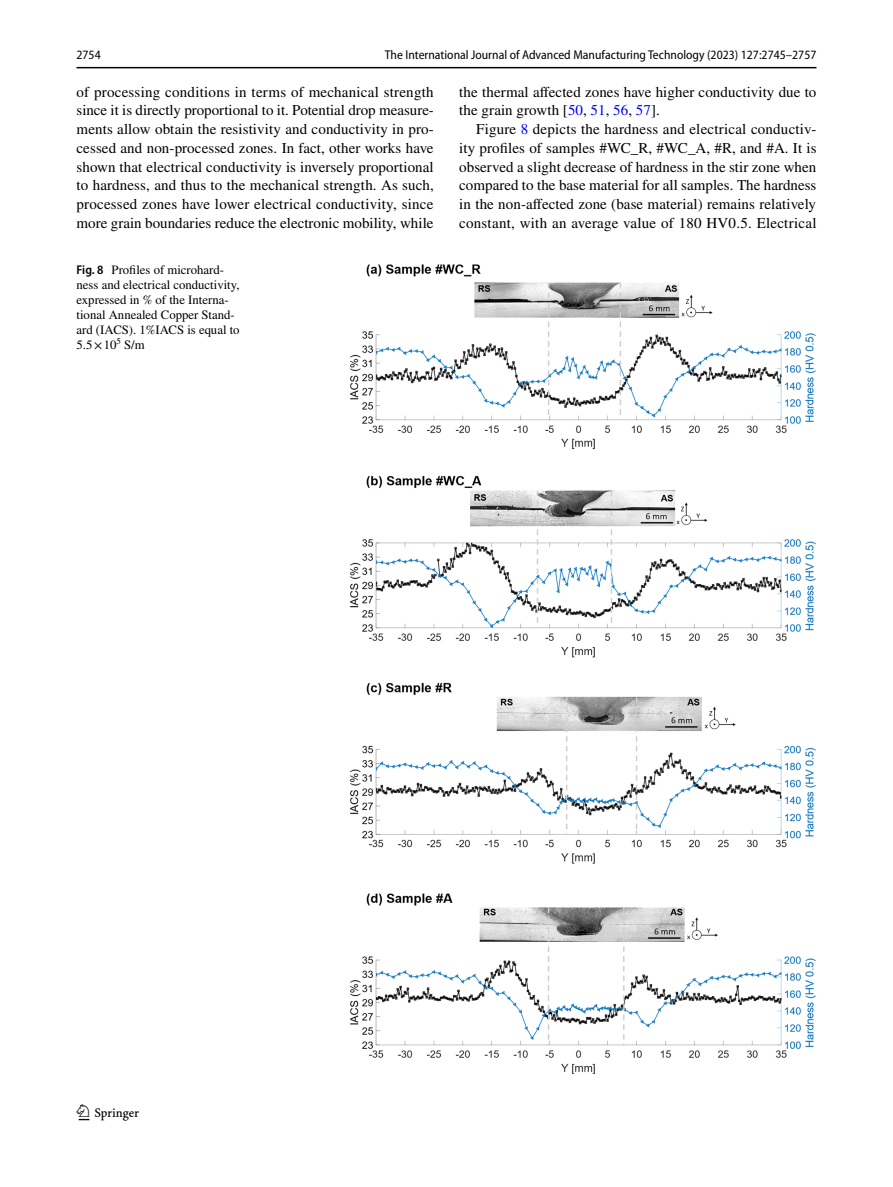
<style>
.page{position:relative;width:893px;height:1187px;background:#fff}
.page>*{position:absolute;margin:0;border:0;box-sizing:border-box;transform-origin:0 0}
.t1{font:22.5px "Springnew Regular 2";color:#000}
.t2{font:15px/18.8px "STIX";letter-spacing:.005em;color:#000;text-align:justify}
.t3{font:12.75px/15px "STIX";color:#000}
.t4{font:semi-condensed 12.75px "Myriad Pro";color:#000}
.s1{color:#00f}
.s2{font-family:"Myriad Pro";font-weight:600;font-stretch:semi-condensed}
</style>
<div class="page">
<hr style="left:77px;top:67px;width:739px;height:1px;background:#000">
<img style="left:350px;top:264px;width:466px;height:809px">
<p class="t4" style="left:77px;top:48px;width:26px">2754</p>
<p class="t4" style="left:385px;top:48px;width:433px">The International Journal of Advanced Manufacturing Technology (2023) 127:2745–2757</p>
<p class="t2" style="left:77px;top:83px;width:359px">of processing conditions in terms of mechanical strength since it is directly proportional to it. Potential drop measure&shy;ments allow obtain the resistivity and conductivity in pro&shy;cessed and non-processed zones. In fact, other works have shown that electrical conductivity is inversely proportional to hardness, and thus to the mechanical strength. As such, processed zones have lower electrical conductivity, since more grain boundaries reduce the electronic mobility, while</p>
<p class="t2" style="left:459px;top:83px;width:359px">the thermal affected zones have higher conductivity due to the grain growth [<span class="s1">50</span>, <span class="s1">51</span>, <span class="s1">56</span>, <span class="s1">57</span>].</p>
<p class="t2" style="left:459px;top:121px;width:359px;text-indent:17px">Figure <span class="s1">8</span> depicts the hardness and electrical conductiv&shy;ity profiles of samples #WC_R, #WC_A, #R, and #A. It is observed a slight decrease of hardness in the stir zone when compared to the base material for all samples. The hardness in the non-affected zone (base material) remains relatively constant, with an average value of 180 HV0.5. Electrical</p>
<p class="t3" style="left:77px;top:263px;width:165px"><span class="s2">Fig. 8</span> Profiles of microhard&shy;ness and electrical conductivity, expressed in % of the Interna&shy;tional Annealed Copper Stand&shy;ard (IACS). 1%IACS is equal to<br>5.5× -10<sup>5</sup> S/m</p>
<h1 class="t1" style="left:79px;top:1104px;width:62px">1 3</h1>
</div>
